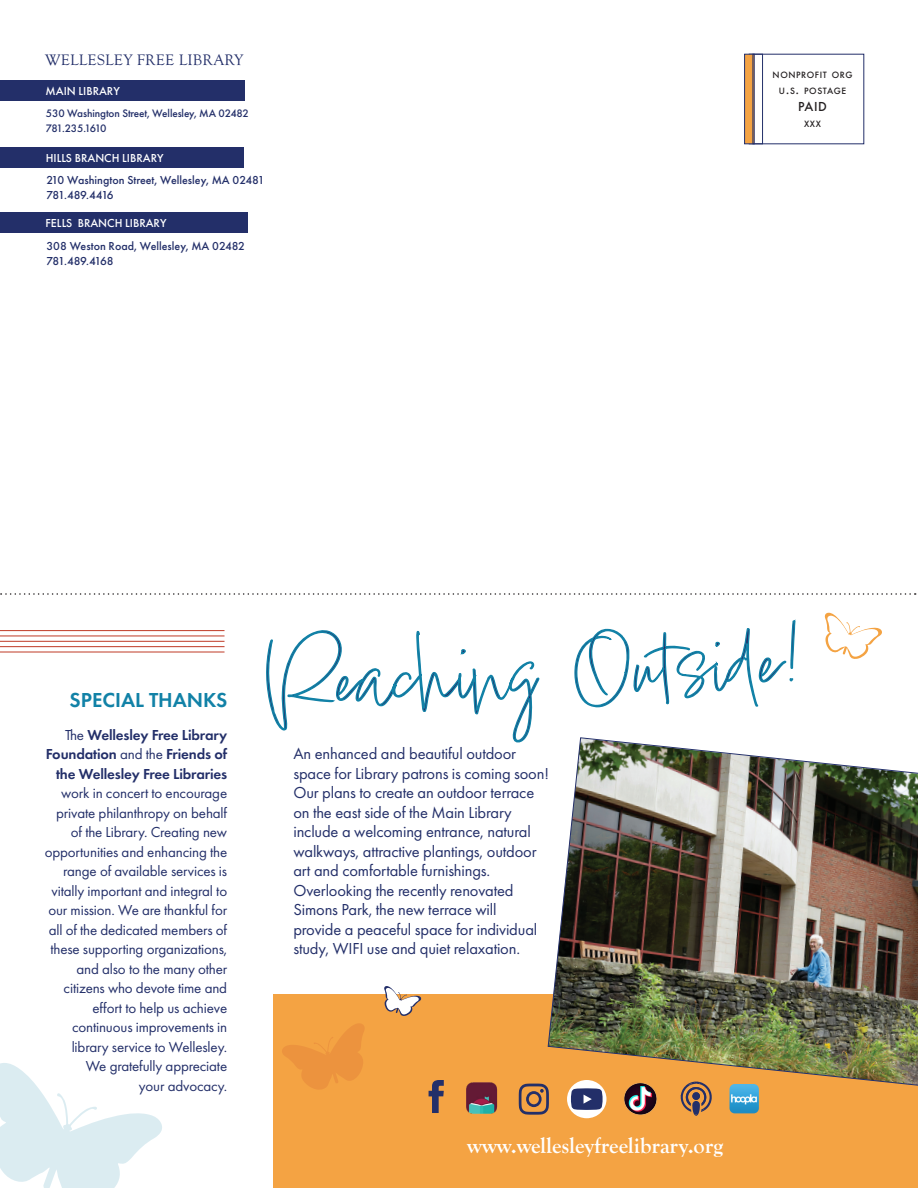
<style>
.page{position:relative;width:918px;height:1188px;background:#fff}
.page>*{position:absolute;margin:0;border:0;box-sizing:border-box;transform-origin:0 0}
.QUOTE{font:700 22.5px "Goudy Old Sty";letter-spacing:-.005em;color:#fff}
.t1{font:600 21px "Futura PT";color:#1282a7}
.t2{font:16.5px/19.5px "Futura PT";letter-spacing:-.01em;color:#232f69}
.t3{font:15.75px "Goudy Old Sty";letter-spacing:.01em;color:#232f69}
.t4{font:15px/19.5px "Futura PT";letter-spacing:-.01em;color:#232f69;text-align:right}
.t5{font:500 12px "Futura PT";color:#232f69}
.t6{font:500 12px "Futura PT";color:#fff}
.t7{font:500 12px "Futura PT";letter-spacing:-.055em;color:#232f69}
.t8{font:500 12px "Futura";color:#231f20}
.t9{font:500 11.25px "Futura PT";letter-spacing:-.01em;color:#232f69}
.t10{font:500 11.25px "Futura PT";letter-spacing:-.085em;color:#232f69}
.t11{font:500 8.4px "Futura";letter-spacing:.07em;color:#231f20}
.s1{font-size:12px}
.s2{font-weight:600}
</style>
<div class="page">
<div style="left:273px;top:995px;width:645px;height:193px;background:#f4a343"></div>
<svg style="left:0;top:593px;width:916px;height:2px"></svg>
<div style="left:744px;top:54px;width:10px;height:90px;background:#f4a343;border:1px solid #232f69"></div>
<div style="left:753px;top:54px;width:10px;height:90px;border:1px solid #232f69"></div>
<svg style="left:429px;top:1080px;width:15px;height:33px"></svg>
<svg style="left:567px;top:1090px;width:39px;height:28px"></svg>
<svg style="left:519px;top:1084px;width:30px;height:31px"></svg>
<img style="left:624px;top:1090px;width:33px;height:25px">
<svg style="left:681px;top:1090px;width:31px;height:26px"></svg>
<img style="left:730px;top:1090px;width:29px;height:23px">
<img style="left:466px;top:1082px;width:32px;height:31px">
<img style="left:547px;top:747px;width:371px;height:343px">
<svg style="left:266px;top:593px;width:530px;height:154px"></svg>
<div style="left:0;top:147px;width:244px;height:20px;background:#232f69"></div>
<div style="left:0;top:80px;width:244px;height:21px;background:#232f69"></div>
<div style="left:0;top:213px;width:247px;height:20px;background:#232f69"></div>
<hr style="left:0;top:652px;width:225px;height:1px;background:#bf3a26">
<hr style="left:0;top:646px;width:225px;height:1px;background:#bf3a26">
<hr style="left:0;top:641px;width:225px;height:1px;background:#bf3a26">
<hr style="left:0;top:636px;width:225px;height:1px;background:#bf3a26">
<hr style="left:0;top:630px;width:225px;height:1px;background:#bf3a26">
<svg style="left:0;top:1063px;width:162px;height:125px"></svg>
<svg style="left:824px;top:613px;width:58px;height:46px"></svg>
<svg style="left:384px;top:986px;width:37px;height:30px"></svg>
<svg style="left:282px;top:1023px;width:83px;height:67px"></svg>
<p class="t3" style="left:45px;top:52px;width:200px">WELLESLEY FREE LIBRARY</p>
<p class="t6" style="left:46px;top:84px;width:76px">MAIN LIBRARY</p>
<p class="t9" style="left:46px;top:106px;width:205px">530 Washington Street, Wellesley, MA 02482</p>
<p class="t10" style="left:46px;top:121px;width:62px">781.235.1610</p>
<p class="t6" style="left:46px;top:151px;width:119px">HILLS BRANCH LIBRARY</p>
<p class="t5" style="left:46px;top:173px;width:220px">210 Washington Street, Wellesley, MA 02481</p>
<p class="t7" style="left:46px;top:188px;width:69px">781.489.4416</p>
<p class="t6" style="left:46px;top:216px;width:122px">FELLS BRANCH LIBRARY</p>
<p class="t5" style="left:46px;top:239px;width:200px">308 Weston Road, Wellesley, MA 02482</p>
<p class="t7" style="left:46px;top:254px;width:69px">781.489.4168</p>
<p class="t11" style="left:773px;top:69px;width:81px">NONPROFIT ORG</p>
<p class="t11" style="left:779px;top:85px;width:69px">U<span class="s1">.</span>S<span class="s1">.</span> POSTAGE</p>
<p class="t8" style="left:798px;top:98px;width:30px">PAI D</p>
<p class="t11" style="left:804px;top:118px;width:18px">XXX</p>
<p class="t1" style="left:70px;top:687px;width:159px">SPECIAL THANKS</p>
<p class="t4" style="left:45px;top:725px;width:184px">The <span class="s2">Wellesley Free Library<br>Foundation</span> and the <span class="s2">Friends of the Wellesley Free Libraries </span>work in concert to encourage private philanthropy on behalf of the Library. Creating new opportunities and enhancing the range of available services is vitally important and integral to our mission. We are thankful for all of the dedicated members of these supporting organizations, and also to the many other citizens who devote time and effort to help us achieve continuous improvements in library service to Wellesley.<br>We gratefully appreciate<br>your advocacy.</p>
<p class="t2" style="left:293px;top:744px;width:257px">An enhanced and beautiful outdoor space for Library patrons is coming soon!<br>Our plans to create an outdoor terrace on the east side of the Main Library include a welcoming entrance, natural walkways, attractive plantings, outdoor art and comfortable furnishings.<br>Overlooking the recently renovated Simons Park, the new terrace will<br>provide a peaceful space for individual study, WIFI use and quiet relaxation.</p>
<p class="QUOTE" style="left:467px;top:1133px;width:258px">www.wellesleyfreelibrary.org</p>
</div>
